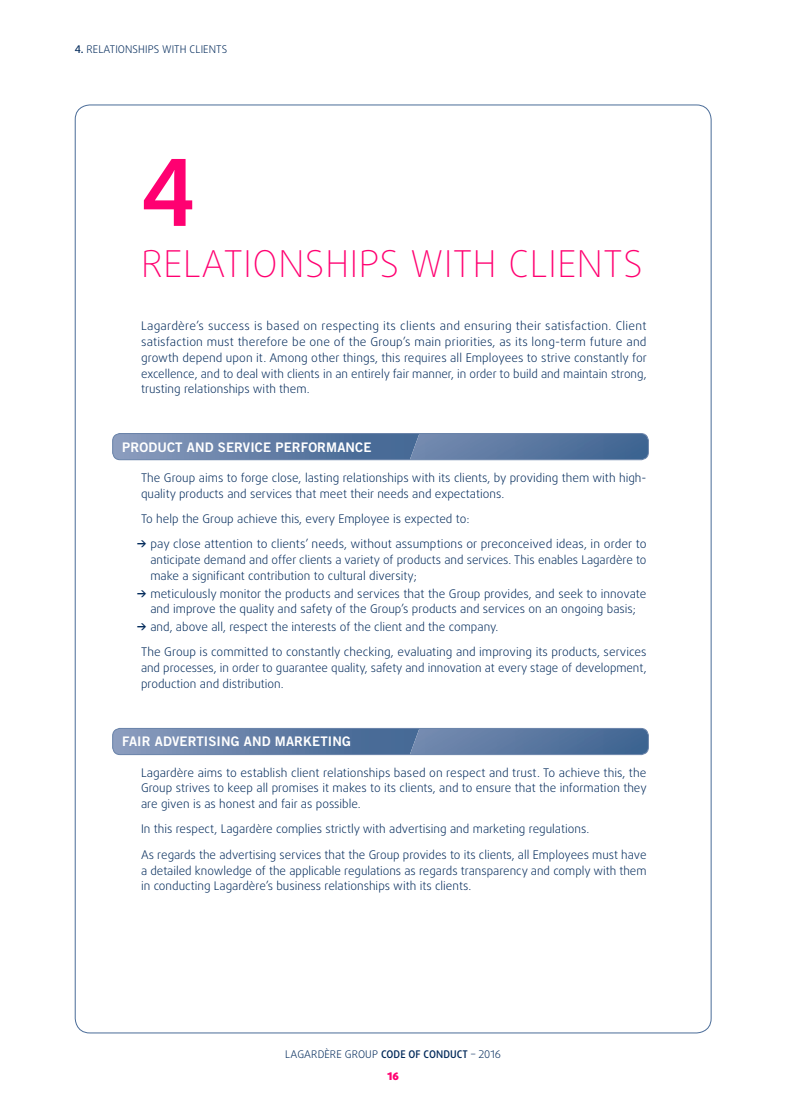
<style>
.page{position:relative;width:786px;height:1112px;background:#fff}
.page>*{position:absolute;margin:0;border:0;box-sizing:border-box;transform-origin:0 0}
.t1{font:700 92.5px "Daxline OT";color:#ff0071}
.t2{font:100 37px "Daxline OT";letter-spacing:.02em;color:#ff0071}
.t3{font:13.2px "Trade Gothic LT Std Bd 2";letter-spacing:.01em;color:#fff}
.t4{font:300 11.9px/15.9px "Daxline OT";color:#00295a}
.t5{font:300 10.6px "Daxline OT";letter-spacing:.01em;color:#00295a}
.t6{font:900 10.6px "Daxline OT";color:#ff0071}
.s1{font-weight:500}
</style>
<div class="page">
<svg style="left:113px;top:434px;width:535px;height:26px;background:#647fa7"></svg>
<img style="left:410px;top:434px;width:238px;height:26px">
<div style="left:112px;top:433px;width:537px;height:27px;border:1px solid #6781a8;border-radius:7px"></div>
<svg style="left:113px;top:728px;width:535px;height:27px;background:#647fa7"></svg>
<img style="left:410px;top:728px;width:238px;height:27px">
<div style="left:112px;top:728px;width:537px;height:27px;border:1px solid #6781a8;border-radius:7px"></div>
<p class="t5" style="left:75px;top:44px;width:154px"><span class="s1">4.</span> RELATIONSHIPS WITH CLIENTS</p>
<h1 class="t1" style="left:141px;top:151px;width:56px">4</h1>
<h2 class="t2" style="left:141px;top:242px;width:503px">RELATIONSHIPS WITH CLIENTS</h2>
<p class="t4" style="left:141px;top:319px;width:507px;text-align:justify">Lagardère’s success is based on respecting its clients and ensuring their satisfaction. Client satisfaction must therefore be one of the Group’s main priorities, as its long-term future and growth depend upon it. Among other things, this requires all Employees to strive constantly for excellence, and to deal with clients in an entirely fair manner, in order to build and maintain strong, trusting relationships with them.</p>
<p class="t3" style="left:122px;top:439px;width:251px">PRODUCT AND SERVICE PERFORMANCE</p>
<p class="t4" style="left:141px;top:470px;width:507px">The Group aims to forge close, lasting relationships with its clients, by providing them with high&shy;quality products and services that meet their needs and expectations.</p>
<p class="t4" style="left:150px;top:507px;width:498px;line-height:25.2px;text-indent:-9px">To help the Group achieve this, every Employee is expected to:<br>pay close attention to clients’ needs, without assumptions or preconceived ideas, in order to</p>
<p class="t4" style="left:150px;top:553px;width:498px">anticipate demand and offer clients a variety of products and services. This enables Lagardère to make a significant contribution to cultural diversity;</p>
<p class="t4" style="left:150px;top:586px;width:498px">meticulously monitor the products and services that the Group provides, and seek to innovate and improve the quality and safety of the Group’s products and services on an ongoing basis;</p>
<p class="t4" style="left:141px;top:615px;width:507px;line-height:25.2px;text-indent:9px">and, above all, respect the interests of the client and the company.<br>The Group is committed to constantly checking, evaluating and improving its products, services</p>
<p class="t4" style="left:141px;top:661px;width:507px">and processes, in order to guarantee quality, safety and innovation at every stage of development, production and distribution.</p>
<p class="t3" style="left:122px;top:734px;width:230px">FAIR ADVERTISING AND MARKETING</p>
<p class="t4" style="left:141px;top:765px;width:507px;text-align:justify">Lagardère aims to establish client relationships based on respect and trust. To achieve this, the Group strives to keep all promises it makes to its clients, and to ensure that the information they are given is as honest and fair as possible.</p>
<p class="t4" style="left:141px;top:817px;width:507px;line-height:25.2px">In this respect, Lagardère complies strictly with advertising and marketing regulations.<br>As regards the advertising services that the Group provides to its clients, all Employees must have</p>
<p class="t4" style="left:141px;top:863px;width:507px">a detailed knowledge of the applicable regulations as regards transparency and comply with them in conducting Lagardère’s business relationships with its clients.</p>
<p class="t5" style="left:285px;top:1049px;width:217px">LAGARDÈRE GROUP <span class="s1">CODE OF CONDUCT</span> – 2016</p>
<p class="t6" style="left:388px;top:1070px;width:13px">16</p>
</div>
